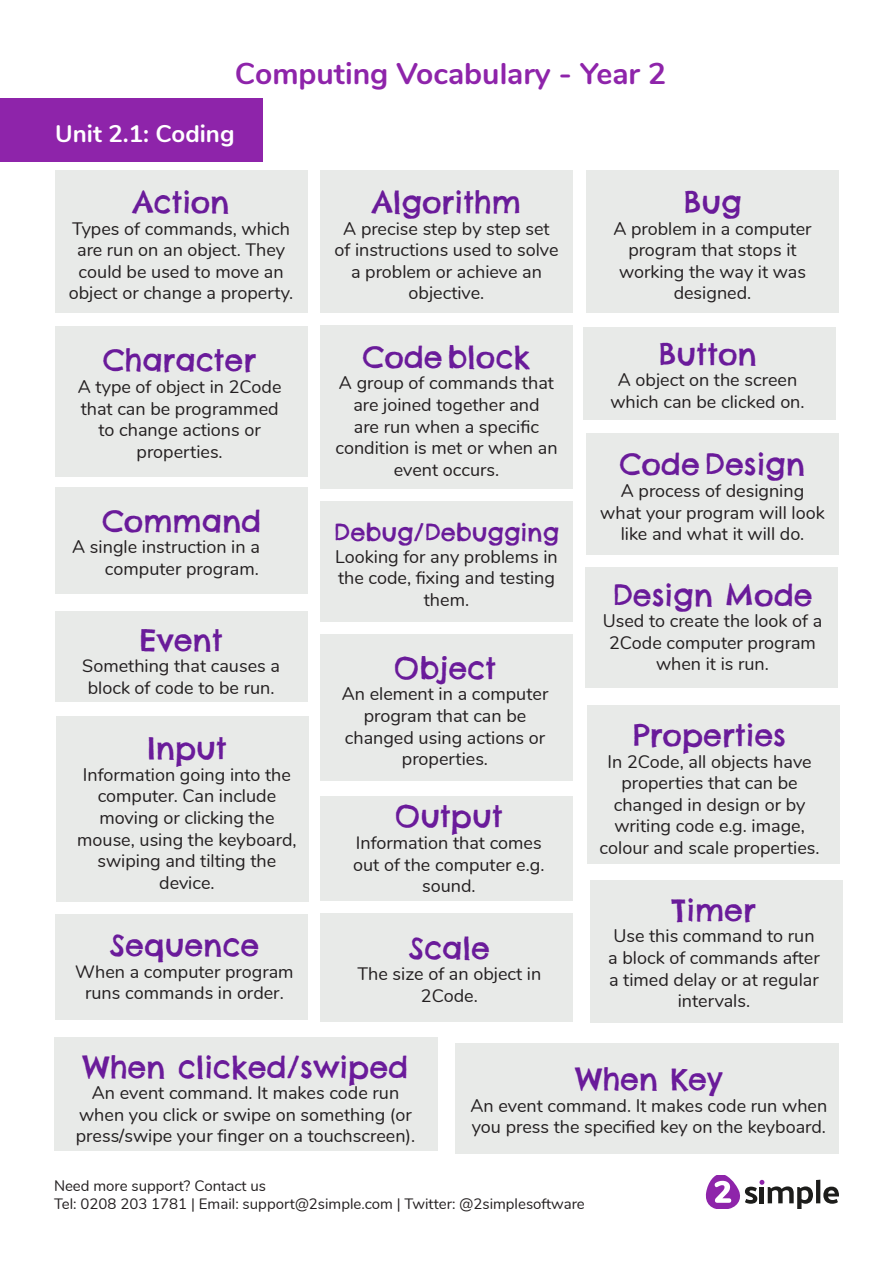
<style>
.page{position:relative;width:893px;height:1263px;background:#fff}
.page>*{position:absolute;margin:0;border:0;box-sizing:border-box;transform-origin:0 0}
.t1{font:30px "Chelsea Market";color:#6a1b9a}
.t2{font:700 30px "Nunito";color:#8e24aa}
.t3{font:24px "Chelsea Market";color:#6a1b9a}
.t4{font:700 24px "Nunito";color:#fff}
.t5{font:18px/21.6px "Nunito";color:#231f20;text-align:center}
.t6{font:15px/18px "Nunito";color:#231f20}
</style>
<div class="page">
<hr style="left:816px;top:1180px;width:4px;height:23px;background:#1d1d1b">
<svg style="left:823px;top:1186px;width:16px;height:18px"></svg>
<svg style="left:706px;top:1176px;width:107px;height:33px"></svg>
<div style="left:0;top:98px;width:262px;height:64px;background:#8e24aa"></div>
<div style="left:55px;top:170px;width:253px;height:142px;background:#e8eae8"></div>
<div style="left:320px;top:170px;width:253px;height:142px;background:#e8eae8"></div>
<div style="left:586px;top:170px;width:253px;height:142px;background:#e8eae8"></div>
<div style="left:55px;top:487px;width:253px;height:107px;background:#e8eae8"></div>
<div style="left:320px;top:501px;width:253px;height:121px;background:#e8eae8"></div>
<div style="left:585px;top:567px;width:252px;height:120px;background:#e8eae8"></div>
<div style="left:320px;top:325px;width:253px;height:164px;background:#e8eae8"></div>
<div style="left:55px;top:326px;width:253px;height:150px;background:#e8eae8"></div>
<div style="left:586px;top:433px;width:253px;height:122px;background:#e8eae8"></div>
<div style="left:55px;top:915px;width:253px;height:105px;background:#e8eae8"></div>
<div style="left:320px;top:913px;width:253px;height:108px;background:#e8eae8"></div>
<div style="left:590px;top:881px;width:253px;height:142px;background:#e8eae8"></div>
<div style="left:320px;top:634px;width:253px;height:147px;background:#e8eae8"></div>
<div style="left:56px;top:716px;width:253px;height:185px;background:#e8eae8"></div>
<div style="left:587px;top:705px;width:253px;height:159px;background:#e8eae8"></div>
<div style="left:54px;top:1037px;width:383px;height:113px;background:#e8eae8"></div>
<div style="left:456px;top:1043px;width:383px;height:110px;background:#e8eae8"></div>
<div style="left:320px;top:796px;width:253px;height:105px;background:#e8eae8"></div>
<div style="left:55px;top:611px;width:253px;height:91px;background:#e8eae8"></div>
<div style="left:583px;top:327px;width:253px;height:93px;background:#e8eae8"></div>
<p class="t2" style="left:235px;top:52px;width:433px">Computing Vocabulary - Year 2</p>
<p class="t4" style="left:55px;top:116px;width:181px">Unit 2.1: Coding</p>
<p class="t1" style="left:133px;top:183px;width:98px">Action</p>
<p class="t5" style="left:69px;top:217px;width:226px">Types of commands, which are run on an object. They could be used to move an object or change a property.</p>
<p class="t1" style="left:103px;top:341px;width:155px">Character</p>
<p class="t5" style="left:78px;top:375px;width:205px">A type of object in 2Code that can be programmed to change actions or properties.</p>
<p class="t1" style="left:102px;top:502px;width:160px">Command</p>
<p class="t5" style="left:72px;top:535px;width:189px;text-align:right">A single instruction in a computer program.</p>
<h1 class="t1" style="left:140px;top:620px;width:85px">Event</h1>
<p class="t5" style="left:82px;top:654px;width:199px">Something that causes a block of code to be run.</p>
<p class="t1" style="left:147px;top:729px;width:81px">Input</p>
<p class="t5" style="left:77px;top:763px;width:221px">Information going into the computer. Can include moving or clicking the mouse, using the keyboard, swiping and tilting the device.</p>
<h1 class="t1" style="left:110px;top:926px;width:151px">Sequence</h1>
<p class="t5" style="left:75px;top:960px;width:220px">When a computer program runs commands in order.</p>
<p class="t1" style="left:372px;top:183px;width:150px">Algorithm</p>
<p class="t5" style="left:334px;top:217px;width:226px">A precise step by step set of instructions used to solve a problem or achieve an objective.</p>
<p class="t1" style="left:363px;top:338px;width:169px">Codeblock</p>
<p class="t5" style="left:335px;top:371px;width:224px">A group of commands that are joined together and<br>are run when a specific condition is met or when an event occurs.</p>
<p class="t3" style="left:334px;top:517px;width:227px">Debug/Debugging</p>
<p class="t5" style="left:335px;top:545px;width:224px">Looking for any problems in the code, fixing and testing them.</p>
<p class="t1" style="left:394px;top:648px;width:104px">Object</p>
<p class="t5" style="left:342px;top:682px;width:208px">An element in a computer program that can be changed using actions or properties.</p>
<h1 class="t1" style="left:395px;top:797px;width:109px">Output</h1>
<p class="t5" style="left:353px;top:831px;width:193px">Information that comes out of the computer e.g. sound.</p>
<p class="t1" style="left:409px;top:929px;width:83px">Scale</p>
<p class="t5" style="left:357px;top:962px;width:185px">The size of an object in<br>2Code.</p>
<p class="t1" style="left:683px;top:183px;width:60px">Bug</p>
<p class="t5" style="left:613px;top:217px;width:200px">A problem in a computer program that stops it working the way it was designed.</p>
<h1 class="t1" style="left:658px;top:334px;width:100px">Button</h1>
<p class="t5" style="left:610px;top:368px;width:196px">A object on the screen which can be clicked on.</p>
<p class="t1" style="left:620px;top:445px;width:187px">CodeDesign</p>
<p class="t5" style="left:600px;top:479px;width:226px">A process of designing what your program will look like and what it will do.</p>
<p class="t1" style="left:612px;top:575px;width:202px">Design Mode</p>
<p class="t5" style="left:603px;top:609px;width:221px">Used to create the look of a<br>2Code computer program when it is run.</p>
<p class="t1" style="left:633px;top:716px;width:154px">Properties</p>
<p class="t5" style="left:600px;top:750px;width:221px">In 2Code, all objects have properties that can be changed in design or by writing code e.g. image, colour and scale properties.</p>
<p class="t1" style="left:672px;top:890px;width:85px">Timer</p>
<p class="t5" style="left:608px;top:924px;width:213px">Use this command to run a block of commands after a timed delay or at regular intervals.</p>
<p class="t1" style="left:83px;top:1047px;width:327px">When clicked/swiped</p>
<p class="t5" style="left:76px;top:1081px;width:341px">An event command. It makes code run when you click or swipe on something (or press/swipe your finger on a touchscreen).</p>
<p class="t1" style="left:575px;top:1060px;width:149px">When Key</p>
<p class="t5" style="left:470px;top:1093px;width:358px;text-align:left">An event command. It makes code run when you press the specified key on the keyboard.</p>
<p class="t6" style="left:54px;top:1176px;width:532px">Need more support? Contact us<br>Tel: 0208 203 1781 | Email: support@2simple.com | Twitter: @2simplesoftware</p>
</div>
